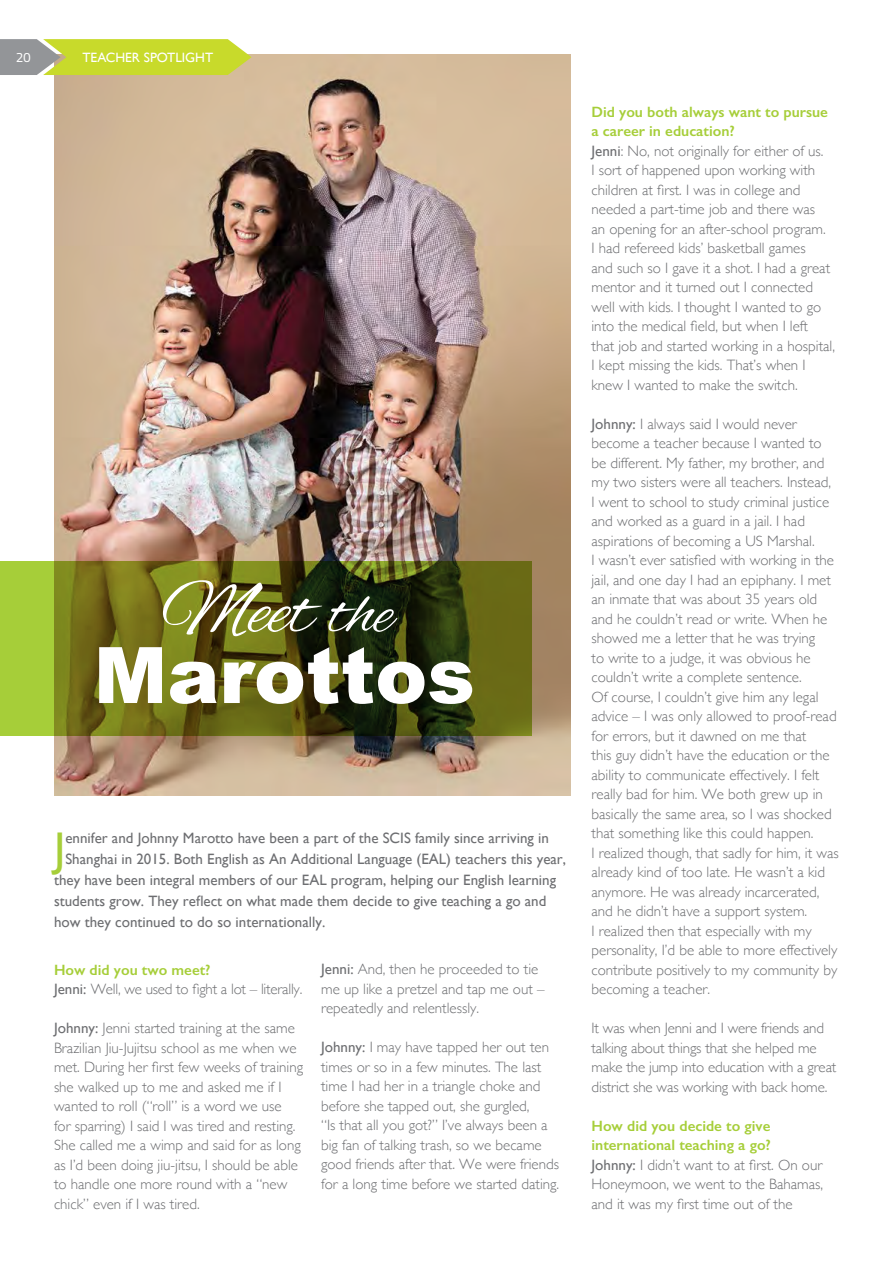
<style>
.page{position:relative;width:893px;height:1263px;background:#fff}
.page>*{position:absolute;margin:0;border:0;box-sizing:border-box;transform-origin:0 0}
.t1{font:900 78px "Arial";color:#fff}
.t2{font:78px "Alex Brush";color:#fff}
.t3{font:45.75px "Gill Sans";color:#a6ce39}
.t4{font:300 15px/19.5px "Gill Sans";color:#6d6e71}
.t5{font:15px "Gill Sans";color:#6d6e71}
.t6{font:13.5px "Gill Sans";color:#fff}
.t7{font:13.5px "Titillium Maps 29 L 400 wt";color:#fff}
.s1{font-size:69px}
.s2{font-weight:600;color:#a6ce39}
.s3{font-weight:400}
</style>
<div class="page">
<img style="left:54px;top:54px;width:516px;height:741px">
<svg style="left:0;top:561px;width:531px;height:175px"></svg>
<svg style="left:0;top:39px;width:252px;height:36px"></svg>
<p class="t7" style="left:16px;top:47px;width:16px">20</p>
<p class="t6" style="left:82px;top:49px;width:132px">TEACHER SPOTLIGHT</p>
<h1 class="t2" style="left:162px;top:567px;width:233px">Meet <span class="s1">the</span></h1>
<h1 class="t1" style="left:94px;top:618px;width:383px">Marottos</h1>
<h2 class="t3" style="left:54px;top:821px;width:13px">J</h2>
<p class="t5" style="left:65px;top:829px;width:485px">ennifer and Johnny Marotto have been a part of the SCIS family since arriving in</p>
<p class="t5" style="left:65px;top:850px;width:502px">Shanghai in 2015. Both English as An Additional Language (EAL) teachers this year,</p>
<p class="t5" style="left:54px;top:871px;width:504px">they have been integral members of our EAL program, helping our English learning</p>
<p class="t5" style="left:54px;top:892px;width:494px">students grow. They reflect on what made them decide to give teaching a go and</p>
<p class="t5" style="left:54px;top:913px;width:273px">how they continued to do so internationally.</p>
<p class="t4" style="left:54px;top:959px;width:250px"><span class="s2">How did you two meet?<br></span><span class="s3">Jenni:</span> Well, we used to fight a lot – literally.</p>
<p class="t4" style="left:54px;top:1018px;width:251px"><span class="s3">Johnny:</span> Jenni started training at the same Brazilian Jiu-Jujitsu school as me when we met. During her first few weeks of training she walked up to me and asked me if I wanted to roll (“roll” is a word we use<br>for sparring) I said I was tired and resting.<br>She called me a wimp and said for as long as I’d been doing jiu-jitsu, I should be able to handle one more round with a “new chick” even if I was tired.</p>
<p class="t4" style="left:321px;top:959px;width:225px"><span class="s3">Jenni:</span> And, then he proceeded to tie me up like a pretzel and tap me out – repeatedly and relentlessly.</p>
<p class="t4" style="left:321px;top:1037px;width:240px"><span class="s3">Johnny:</span> I may have tapped her out ten times or so in a few minutes. The last time I had her in a triangle choke and before she tapped out, she gurgled,<br>“Is that all you got?” I’ve always been a big fan of talking trash, so we became good friends after that. We were friends for a long time before we started dating.</p>
<p class="t4" style="left:591px;top:101px;width:245px"><span class="s2">Did you both always want to pursue a career in education?<br></span><span class="s3">Jenni</span>: No, not originally for either of us.<br>I sort of happened upon working with children at first. I was in college and needed a part-time job and there was<br>an opening for an after-school program.<br>I had refereed kids’ basketball games<br>and such so I gave it a shot. I had a great mentor and it turned out I connected well with kids. I thought I wanted to go into the medical field, but when I left<br>that job and started working in a hospital, I kept missing the kids. That’s when I knew I wanted to make the switch.</p>
<p class="t4" style="left:591px;top:413px;width:249px"><span class="s3">Johnny:</span> I always said I would never become a teacher because I wanted to be different. My father, my brother, and my two sisters were all teachers. Instead,<br>I went to school to study criminal justice and worked as a guard in a jail. I had aspirations of becoming a US Marshal.<br>I wasn’t ever satisfied with working in the jail, and one day I had an epiphany. I met an inmate that was about 35 years old and he couldn’t read or write. When he showed me a letter that he was trying<br>to write to a judge, it was obvious he couldn’t write a complete sentence.<br>Of course, I couldn’t give him any legal advice – I was only allowed to proof-read for errors, but it dawned on me that<br>this guy didn’t have the education or the ability to communicate effectively. I felt really bad for him. We both grew up in basically the same area, so I was shocked that something like this could happen.<br>I realized though, that sadly for him, it was already kind of too late. He wasn’t a kid anymore. He was already incarcerated, and he didn’t have a support system.<br>I realized then that especially with my personality, I’d be able to more effectively contribute positively to my community by becoming a teacher.</p>
<p class="t4" style="left:591px;top:1018px;width:246px">It was when Jenni and I were friends and talking about things that she helped me make the jump into education with a great district she was working with back home.</p>
<p class="t4" style="left:591px;top:1115px;width:233px"><span class="s2">How did you decide to give international teaching a go?<br></span><span class="s3">Johnny:</span> I didn’t want to at first. On our<br>Honeymoon, we went to the Bahamas, and it was my first time out of the</p>
</div>
